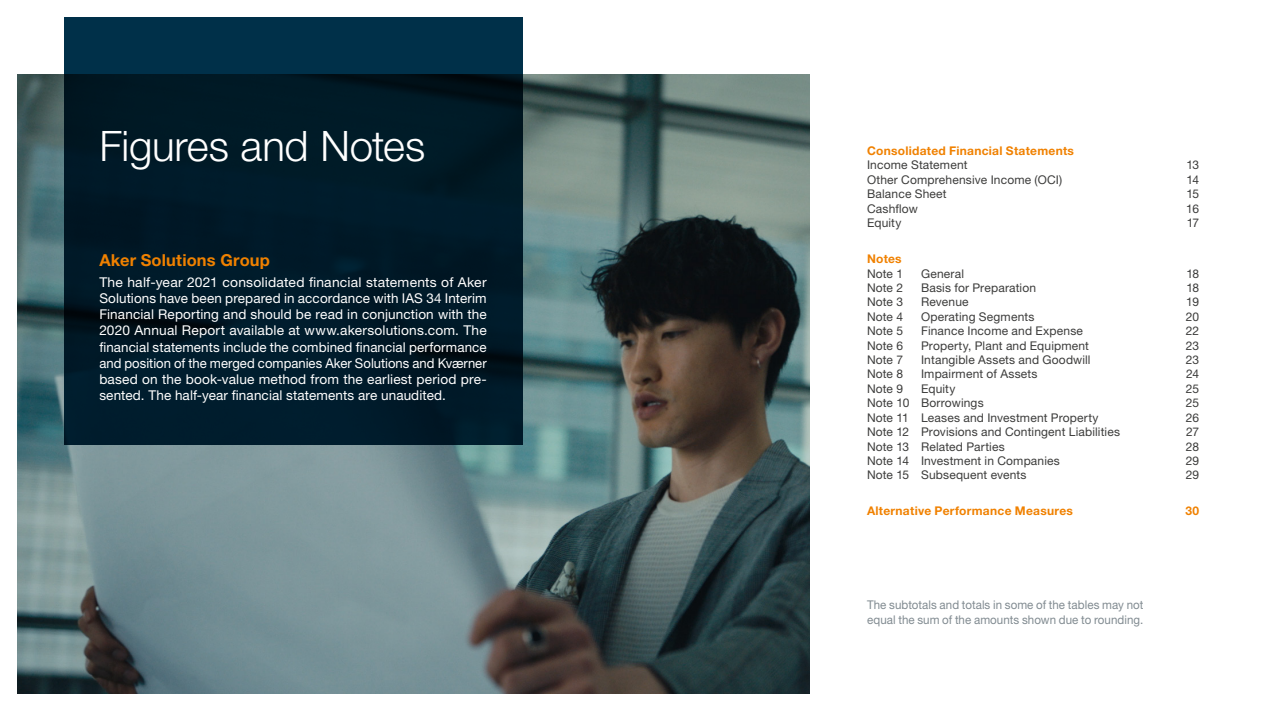
<style>
.page{position:relative;width:1263px;height:711px;background:#fff}
.page>*{position:absolute;margin:0;border:0;box-sizing:border-box;transform-origin:0 0}
.t1{font:300 42px "Helvetica Neue LT Std";letter-spacing:-.005em;color:#fff}
.t2{font:700 16.5px "Helvetica Neue LT Std";letter-spacing:.01em;color:#f08100}
.t3{font:13.5px/16.2px "Helvetica Neue LT Std";letter-spacing:.01em;color:#fff;text-align:justify}
.t4{font:12px "Helvetica Neue LT Std";letter-spacing:.01em;color:#3c3c3b}
.t5{font:12px/14.4px "Helvetica Neue LT Std";letter-spacing:.005em;color:#818b91;scale:.96 1}
.t6{font:700 12px "Helvetica Neue LT Std";letter-spacing:.02em;color:#f08100}
</style>
<div class="page">
<img style="left:17px;top:74px;width:792px;height:619px">
<svg style="left:64px;top:17px;width:458px;height:426px;background:#001c2b"></svg>
<h1 class="t1" style="left:99px;top:120px;width:327px">Figures and Notes</h1>
<h2 class="t2" style="left:99px;top:250px;width:172px">Aker Solutions Group</h2>
<p class="t3" style="left:99px;top:273px;width:389px">The half-year 2021 consolidated financial statements of Aker Solutions have been prepared in accordance with IAS 34 Interim Financial Reporting and should be read in conjunction with the 2020 Annual Report available at www.akersolutions.com. The financial statements include the combined financial performance and position of the merged companies Aker Solutions and Kværner based on the book-value method from the earliest period pre&shy;sented. The half-year financial statements are unaudited.</p>
<p class="t6" style="left:867px;top:143px;width:208px">Consolidated Financial Statements</p>
<p class="t4" style="left:867px;top:158px;width:102px">Income Statement</p>
<p class="t4" style="left:1186px;top:158px;width:14px">13</p>
<p class="t4" style="left:867px;top:172px;width:197px">Other Comprehensive Income (OCI)</p>
<p class="t4" style="left:1186px;top:172px;width:14px">14</p>
<p class="t4" style="left:867px;top:187px;width:81px">Balance Sheet</p>
<p class="t4" style="left:1186px;top:187px;width:14px">15</p>
<p class="t4" style="left:867px;top:201px;width:52px">Cashflow</p>
<p class="t4" style="left:1186px;top:201px;width:14px">16</p>
<p class="t4" style="left:867px;top:215px;width:36px">Equity</p>
<p class="t4" style="left:1187px;top:215px;width:14px">17</p>
<p class="t6" style="left:867px;top:251px;width:36px">Notes</p>
<p class="t4" style="left:867px;top:266px;width:38px">Note 1</p>
<p class="t4" style="left:921px;top:266px;width:45px">General</p>
<p class="t4" style="left:1186px;top:266px;width:14px">18</p>
<p class="t4" style="left:867px;top:280px;width:38px">Note 2</p>
<p class="t4" style="left:921px;top:280px;width:117px">Basis for Preparation</p>
<p class="t4" style="left:1186px;top:280px;width:14px">18</p>
<p class="t4" style="left:867px;top:295px;width:38px">Note 3</p>
<p class="t4" style="left:921px;top:295px;width:49px">Revenue</p>
<p class="t4" style="left:1186px;top:295px;width:14px">19</p>
<p class="t4" style="left:867px;top:309px;width:38px">Note 4</p>
<p class="t4" style="left:921px;top:309px;width:115px">Operating Segments</p>
<p class="t4" style="left:1186px;top:309px;width:15px">20</p>
<p class="t4" style="left:867px;top:323px;width:38px">Note 5</p>
<p class="t4" style="left:921px;top:323px;width:163px">Finance Income and Expense</p>
<p class="t4" style="left:1186px;top:323px;width:15px">22</p>
<p class="t4" style="left:867px;top:338px;width:38px">Note 6</p>
<p class="t4" style="left:921px;top:338px;width:169px">Property, Plant and Equipment</p>
<p class="t4" style="left:1186px;top:338px;width:15px">23</p>
<p class="t4" style="left:867px;top:352px;width:38px">Note 7</p>
<p class="t4" style="left:921px;top:352px;width:171px">Intangible Assets and Goodwill</p>
<p class="t4" style="left:1186px;top:352px;width:15px">23</p>
<p class="t4" style="left:867px;top:367px;width:38px">Note 8</p>
<p class="t4" style="left:921px;top:367px;width:118px">Impairment of Assets</p>
<p class="t4" style="left:1186px;top:367px;width:15px">24</p>
<p class="t4" style="left:867px;top:381px;width:38px">Note 9</p>
<p class="t4" style="left:921px;top:381px;width:36px">Equity</p>
<p class="t4" style="left:1186px;top:381px;width:15px">25</p>
<p class="t4" style="left:867px;top:395px;width:118px">Note 10 Borrowings</p>
<p class="t4" style="left:1186px;top:395px;width:15px">25</p>
<p class="t4" style="left:867px;top:410px;width:233px">Note 11 Leases and Investment Property</p>
<p class="t4" style="left:1186px;top:410px;width:15px">26</p>
<p class="t4" style="left:867px;top:424px;width:254px">Note 12 Provisions and Contingent Liabilities</p>
<p class="t4" style="left:1186px;top:424px;width:15px">27</p>
<p class="t4" style="left:867px;top:439px;width:139px">Note 13 Related Parties</p>
<p class="t4" style="left:1186px;top:439px;width:15px">28</p>
<p class="t4" style="left:867px;top:453px;width:194px">Note 14 Investment in Companies</p>
<p class="t4" style="left:1186px;top:453px;width:15px">29</p>
<p class="t4" style="left:867px;top:467px;width:161px">Note 15 Subsequent events</p>
<p class="t4" style="left:1186px;top:467px;width:15px">29</p>
<p class="t6" style="left:867px;top:503px;width:207px">Alternative Performance Measures</p>
<p class="t6" style="left:1185px;top:503px;width:15px">30</p>
<p class="t5" style="left:867px;top:597px;width:289px">The subtotals and totals in some of the tables may not equal the sum of the amounts shown due to rounding.</p>
</div>
